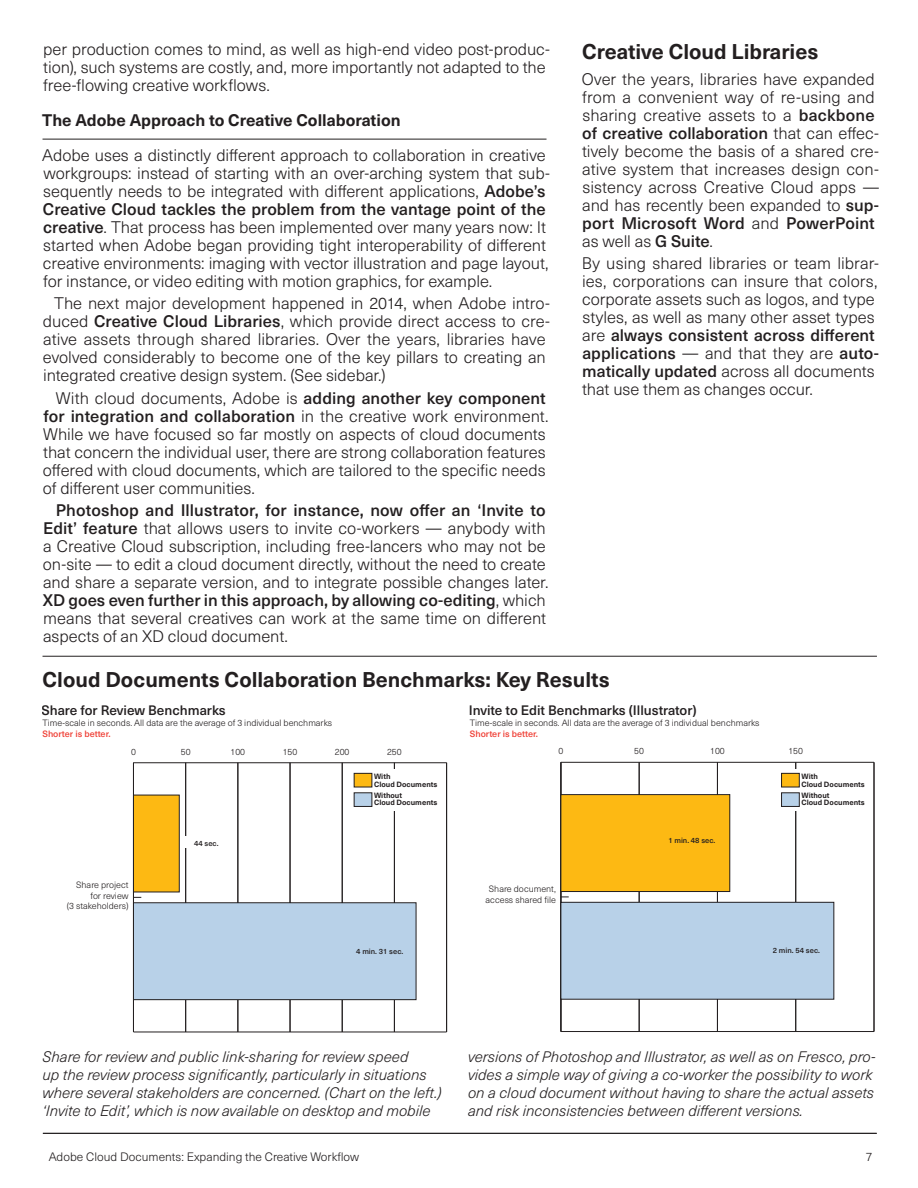
<style>
.page{position:relative;width:918px;height:1188px;background:#fff}
.page>*{position:absolute;margin:0;border:0;box-sizing:border-box;transform-origin:0 0}
.Sidebar_New{font:700 21px "Neue Haas Unica W1 G";color:#231f20}
.Text_II{font:300 16.5px/18px "Neue Haas Unica W1 G";letter-spacing:-.005em;color:#231f20}
.Sidebar_First{font:300 16.5px/18px "Neue Haas Unica W1 G";color:#231f20}
.Text_II_-_first{font:300 16.5px/18px "Neue Haas Unica W1 G";letter-spacing:-.005em;color:#231f20}
.Subtitle_rule{font:700 16.5px "Neue Haas Unica W1 G";color:#231f20}
.t1{font:italic 300 15px/18px "Neue Haas Unica W1 G";color:#231f20}
.t2{font:500 13.5px "Neue Haas Unica W1 G";color:#231f20}
.t3{font:300 12px "Neue Haas Unica W1 G";color:#231f20}
.t4{font:300 9px/10.8px "Neue Haas Unica W1 G";color:#231f20}
.t5{font:700 7.5px/7.5px "Neue Haas Unica W1 G";color:#231f20}
.t6{font:500 7.5px "Neue Haas Unica W1 G";color:#231f20}
.s1{font-weight:500}
.s2{font-weight:500;color:#ef4137}
</style>
<div class="page">
<hr style="left:133px;top:1032px;width:314px;height:1px;background:#231f20">
<hr style="left:133px;top:762px;width:314px;height:1px;background:#231f20">
<hr style="left:185px;top:763px;width:1px;height:269px;background:#231f20">
<hr style="left:238px;top:763px;width:1px;height:269px;background:#231f20">
<hr style="left:290px;top:763px;width:1px;height:269px;background:#231f20">
<hr style="left:342px;top:763px;width:1px;height:269px;background:#231f20">
<hr style="left:394px;top:763px;width:1px;height:269px;background:#231f20">
<hr style="left:446px;top:763px;width:1px;height:269px;background:#231f20">
<hr style="left:133px;top:763px;width:1px;height:269px;background:#231f20">
<div style="left:133px;top:903px;width:283px;height:97px;background:#b8d1e8"></div>
<div style="left:133px;top:903px;width:283px;height:97px;border:1px solid #231f20"></div>
<div style="left:133px;top:795px;width:46px;height:97px;background:#fdb913"></div>
<div style="left:133px;top:795px;width:46px;height:97px;border:1px solid #231f20"></div>
<div style="left:350px;top:769px;width:65px;height:42px;background:#fff"></div>
<div style="left:354px;top:773px;width:18px;height:14px;background:#fdb913"></div>
<div style="left:354px;top:773px;width:18px;height:14px;border:1px solid #231f20"></div>
<div style="left:354px;top:793px;width:18px;height:13px;background:#b8d1e8"></div>
<div style="left:354px;top:793px;width:18px;height:14px;border:1px solid #231f20"></div>
<div style="left:183px;top:836px;width:12px;height:12px;background:#fff"></div>
<hr style="left:561px;top:1031px;width:313px;height:1px;background:#231f20">
<hr style="left:561px;top:762px;width:313px;height:1px;background:#231f20">
<hr style="left:639px;top:762px;width:1px;height:270px;background:#231f20">
<hr style="left:717px;top:762px;width:1px;height:270px;background:#231f20">
<hr style="left:795px;top:762px;width:1px;height:270px;background:#231f20">
<hr style="left:874px;top:762px;width:1px;height:270px;background:#231f20">
<hr style="left:561px;top:762px;width:1px;height:270px;background:#231f20">
<div style="left:561px;top:902px;width:273px;height:97px;background:#b8d1e8"></div>
<div style="left:561px;top:902px;width:273px;height:97px;border:1px solid #231f20"></div>
<div style="left:561px;top:795px;width:169px;height:97px;background:#fdb913"></div>
<div style="left:561px;top:794px;width:169px;height:98px;border:1px solid #231f20"></div>
<div style="left:777px;top:769px;width:65px;height:42px;background:#fff"></div>
<div style="left:782px;top:773px;width:17px;height:14px;background:#fdb913"></div>
<div style="left:781px;top:773px;width:18px;height:14px;border:1px solid #231f20"></div>
<div style="left:782px;top:793px;width:17px;height:13px;background:#b8d1e8"></div>
<div style="left:781px;top:793px;width:18px;height:14px;border:1px solid #231f20"></div>
<hr style="left:43px;top:656px;width:834px;height:1px;background:#231f20">
<hr style="left:43px;top:1133px;width:834px;height:1px;background:#231f20">
<hr style="left:43px;top:139px;width:504px;height:1px;background:#231f20">
<p class="Sidebar_New" style="left:582px;top:35px;width:238px">Creative Cloud Libraries</p>
<p class="Sidebar_First" style="left:582px;top:69px;width:299px">Over the years, libraries have expanded from a convenient way of re-using and sharing creative assets to a <span class="s1">backbone of creative collaboration</span> that can effec&shy;tively become the basis of a shared cre&shy;ative system that increases design con&shy;sistency across Creative Cloud apps — and has recently been expanded to <span class="s1">sup&shy;port Microsoft Word</span> and <span class="s1">PowerPoint </span>as well as <span class="s1">G Suite</span>.</p>
<p class="Sidebar_First" style="left:582px;top:254px;width:299px">By using shared libraries or team librar&shy;ies, corporations can insure that colors, corporate assets such as logos, and type styles, as well as many other asset types are <span class="s1">always consistent across different applications</span> — and that they are <span class="s1">auto&shy;matically updated</span> across all documents that use them as changes occur.</p>
<p class="Text_II" style="left:43px;top:39px;width:508px">per production comes to mind, as well as high-end video post-produc&shy;tion), such systems are costly, and, more importantly not adapted to the free-flowing creative workflows.</p>
<p class="Subtitle_rule" style="left:42px;top:108px;width:360px">The Adobe Approach to Creative Collaboration</p>
<p class="Text_II_-_first" style="left:42px;top:145px;width:509px">Adobe uses a distinctly different approach to collaboration in creative workgroups: instead of starting with an over-arching system that sub&shy;sequently needs to be integrated with different applications, <span class="s1">Adobe’s Creative Cloud tackles the problem from the vantage point of the creative</span>. That process has been implemented over many years now: It started when Adobe began providing tight interoperability of different creative environments: imaging with vector illustration and page layout, for instance, or video editing with motion graphics, for example.</p>
<p class="Text_II" style="left:43px;top:294px;width:508px;text-indent:11px">The next major development happened in 2014, when Adobe intro&shy;duced <span class="s1">Creative Cloud Libraries</span>, which provide direct access to cre&shy;ative assets through shared libraries. Over the years, libraries have evolved considerably to become one of the key pillars to creating an integrated creative design system. (See sidebar.)</p>
<p class="Text_II" style="left:43px;top:388px;width:507px;text-indent:13px">With cloud documents, Adobe is <span class="s1">adding another key component for integration and collaboration</span> in the creative work environment.<br>While we have focused so far mostly on aspects of cloud documents that concern the individual user, there are strong collaboration features offered with cloud documents, which are tailored to the specific needs of different user communities.</p>
<p class="Text_II" style="left:43px;top:500px;width:507px;text-indent:13px"><span class="s1">Photoshop and Illustrator, for instance, now offer an ‘Invite to Edit’ feature</span> that allows users to invite co-workers — anybody with a Creative Cloud subscription, including free-lancers who may not be on-site — to edit a cloud document directly, without the need to create and share a separate version, and to integrate possible changes later.<br><span class="s1">XD goes even further in this approach, by allowing co-editing</span>, which means that several creatives can work at the same time on different aspects of an XD cloud document.</p>
<p class="Sidebar_New" style="left:43px;top:664px;width:569px">Cloud Documents Collaboration Benchmarks: Key Results</p>
<p class="t2" style="left:41px;top:700px;width:186px">Share for Review Benchmarks</p>
<p class="t4" style="left:131px;top:746px;width:6px">0</p>
<p class="t4" style="left:181px;top:746px;width:11px">50</p>
<p class="t4" style="left:231px;top:746px;width:16px">100</p>
<p class="t4" style="left:283px;top:746px;width:16px">150</p>
<p class="t4" style="left:335px;top:746px;width:16px">200</p>
<p class="t4" style="left:387px;top:746px;width:16px">250</p>
<p class="t4" style="left:42px;top:717px;width:291px">Time-scale in seconds. All data are the average of 3 individual benchmarks<br><span class="s2">Shorter is better.</span></p>
<p class="t2" style="left:469px;top:700px;width:229px">Invite to Edit Benchmarks (Illustrator)</p>
<p class="t4" style="left:558px;top:745px;width:6px">0</p>
<p class="t4" style="left:634px;top:745px;width:11px">50</p>
<p class="t4" style="left:710px;top:745px;width:16px">100</p>
<p class="t4" style="left:788px;top:745px;width:16px">150</p>
<p class="t4" style="left:470px;top:717px;width:291px">Time-scale in seconds. All data are the average of 3 individual benchmarks<br><span class="s2">Shorter is better.</span></p>
<p class="t5" style="left:374px;top:772px;width:65px">With<br>Cloud Documents</p>
<p class="t5" style="left:374px;top:791px;width:65px">Without<br>Cloud Documents</p>
<p class="t5" style="left:802px;top:772px;width:65px">With<br>Cloud Documents</p>
<p class="t5" style="left:802px;top:791px;width:65px">Without<br>Cloud Documents</p>
<p class="t6" style="left:194px;top:838px;width:26px">44 sec.</p>
<p class="t6" style="left:668px;top:835px;width:49px">1 min. 48 sec.</p>
<p class="t4" style="left:67px;top:879px;width:63px;text-align:right">Share project for review<br>(3 stakeholders)</p>
<p class="t4" style="left:486px;top:883px;width:72px;text-align:center">Share document, access shared le</p>
<p class="t6" style="left:356px;top:945px;width:49px">4 min. 31 sec.</p>
<p class="t6" style="left:773px;top:944px;width:49px">2 min. 54 sec.</p>
<p class="t1" style="left:43px;top:1047px;width:401px">Share for review and public link-sharing for review speed<br>up the review process significantly, particularly in situations where several stakeholders are concerned. (Chart on the left.) ‘Invite to Edit’, which is now available on desktop and mobile</p>
<p class="t1" style="left:468px;top:1047px;width:409px">versions of Photoshop and Illustrator, as well as on Fresco, pro&shy;vides a simple way of giving a co-worker the possibility to work on a cloud document without having to share the actual assets and risk inconsistencies between different versions.</p>
<p class="t3" style="left:49px;top:1148px;width:312px">Adobe Cloud Documents: Expanding the Creative Workflow</p>
<p class="t3" style="left:866px;top:1148px;width:8px">7</p>
</div>
